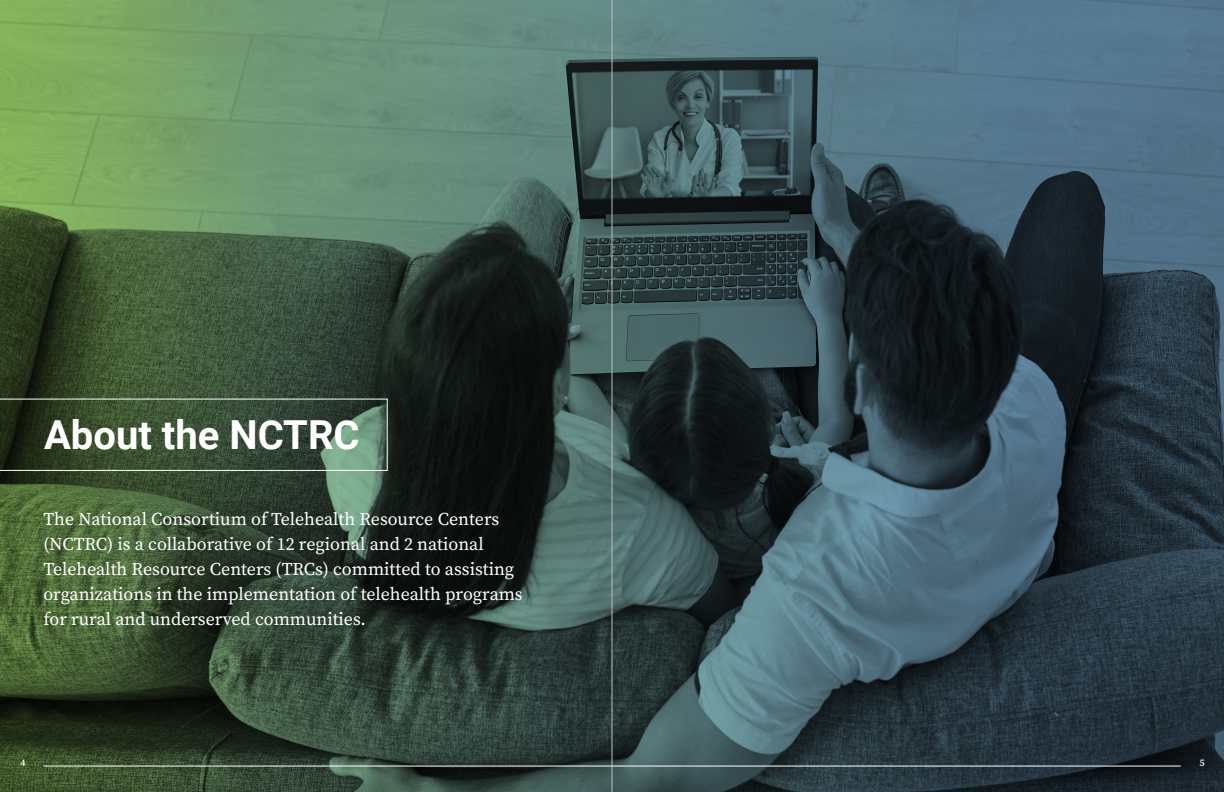
<style>
.page{position:relative;width:1224px;height:792px;background:#fff}
.page>*{position:absolute;margin:0;border:0;box-sizing:border-box;transform-origin:0 0}
.t1{font:700 40px "Roboto";color:#fff}
.Intro_spread_body_co{font:18px/25px "Source Serif Pro";color:#fff}
.t2{font:600 10px "Source Serif Pro";color:#fff}
</style>
<div class="page">
<img style="left:0;top:0;width:1224px;height:792px">
<hr style="left:612px;top:0;width:1px;height:792px;background:#bcbdc0">
<svg style="left:0;top:399px;width:388px;height:72px;background:#3d523a"></svg>
<hr style="left:43px;top:766px;width:1138px;height:1px;background:#fff">
<p class="t1" style="left:44px;top:406px;width:317px">About the NCTRC</p>
<p class="Intro_spread_body_co" style="left:43px;top:506px;width:481px">The National Consortium of Telehealth Resource Centers (NCTRC) is a collaborative of 12 regional and 2 national Telehealth Resource Centers (TRCs) committed to assisting organizations in the implementation of telehealth programs for rural and underserved communities.</p>
<p class="t2" style="left:20px;top:756px;width:7px">4</p>
<p class="t2" style="left:1199px;top:756px;width:7px">5</p>
</div>
